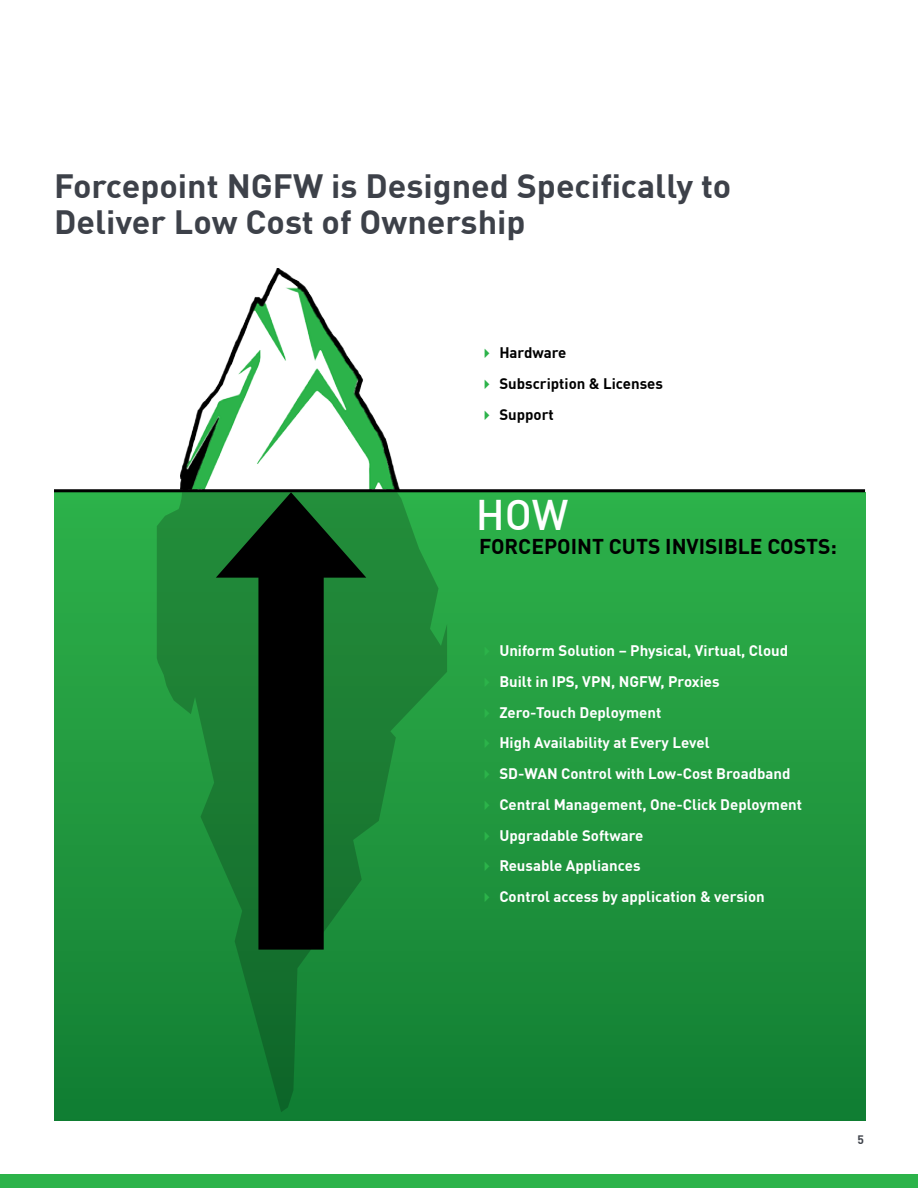
<style>
.page{position:relative;width:918px;height:1188px;background:#fff}
.page>*{position:absolute;margin:0;border:0;box-sizing:border-box;transform-origin:0 0}
.t1{font:500 42px "DIN Offc Pro";color:#fff}
.t2{font:700 33px/36px "DIN Offc Pro";color:#3d4149}
.t3{font:700 21px "DIN Offc Pro";color:#000}
.t4{font:700 15px/30.8px "DIN Offc Pro";color:#fff}
.t5{font:700 15px/30.8px "DIN Offc Pro";color:#000}
.t6{font:700 12px "DIN Offc Pro";color:#3d4149}
</style>
<div class="page">
<div style="left:0;top:1174px;width:918px;height:14px;background:#2cb34a"></div>
<img style="left:54px;top:492px;width:811px;height:628px">
<svg style="left:157px;top:492px;width:290px;height:620px;background:#1b8938"></svg>
<svg style="left:216px;top:492px;width:150px;height:458px;background:#10471d"></svg>
<img style="left:181px;top:269px;width:219px;height:220px">
<hr style="left:54px;top:489px;width:811px;height:3px;background:#000">
<svg style="left:485px;top:647px;width:4px;height:9px"></svg>
<svg style="left:485px;top:677px;width:4px;height:10px"></svg>
<svg style="left:485px;top:708px;width:4px;height:10px"></svg>
<svg style="left:485px;top:739px;width:4px;height:9px"></svg>
<svg style="left:485px;top:770px;width:4px;height:9px"></svg>
<svg style="left:485px;top:800px;width:4px;height:10px"></svg>
<svg style="left:485px;top:831px;width:4px;height:10px"></svg>
<svg style="left:485px;top:862px;width:4px;height:9px"></svg>
<svg style="left:485px;top:893px;width:4px;height:9px"></svg>
<h2 class="t2" style="left:54px;top:164px;width:679px">Forcepoint NGFW is Designed Specifically to<br>Deliver Low Cost of Ownership</h2>
<p class="t5" style="left:499px;top:336px;width:165px">Hardware<br>Subscription &amp; Licenses<br>Support</p>
<h1 class="t1" style="left:476px;top:482px;width:94px">HOW</h1>
<h3 class="t3" style="left:479px;top:529px;width:360px">FORCEPOINT CUTS INVISIBLE COSTS:</h3>
<p class="t4" style="left:499px;top:633px;width:304px">Uniform Solution – Physical, Virtual, Cloud Built in IPS, VPN, NGFW, Proxies<br>Zero-Touch Deployment<br>High Availability at Every Level<br>SD-WAN Control with Low-Cost Broadband Central Management, One-Click Deployment Upgradable Software<br>Reusable Appliances<br>Control access by application &amp; version</p>
<p class="t6" style="left:857px;top:1130px;width:8px">5</p>
</div>
